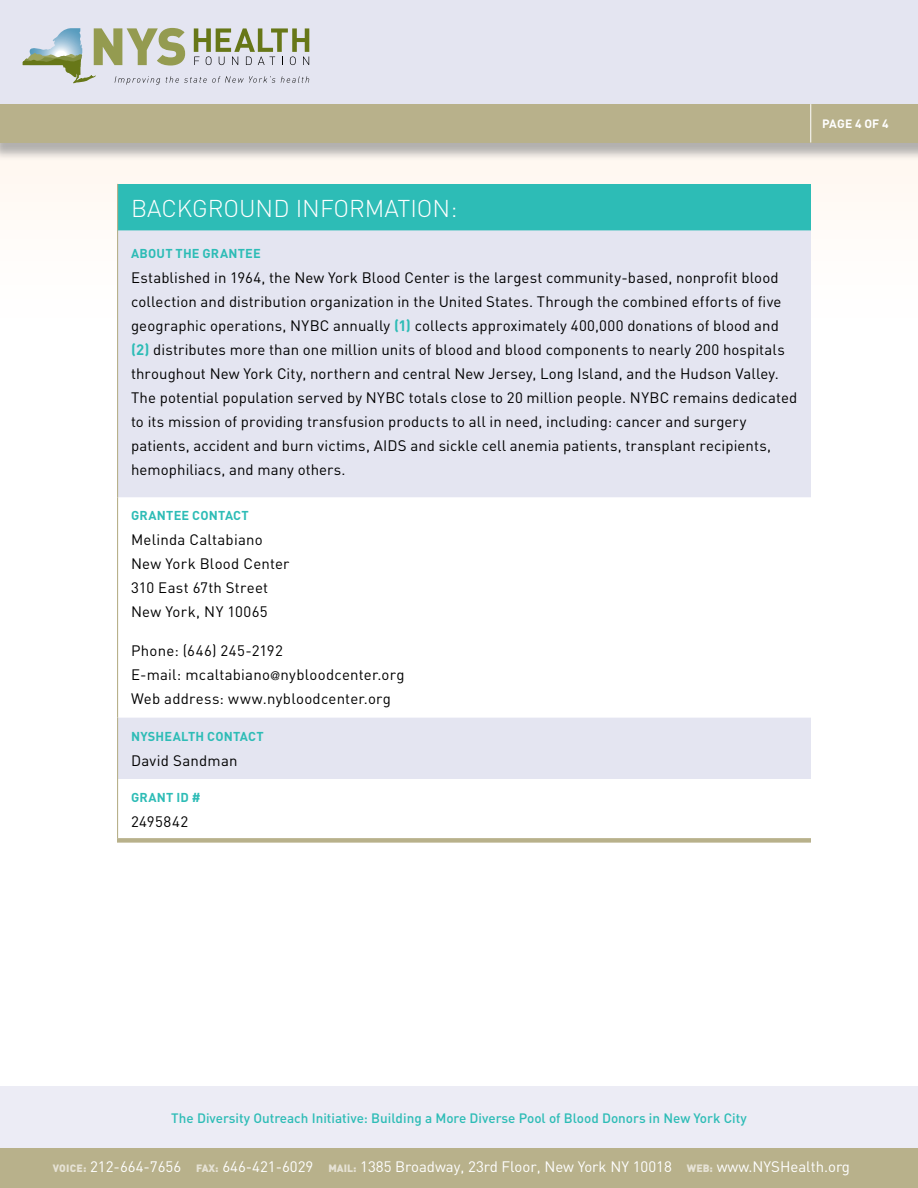
<style>
.page{position:relative;width:918px;height:1188px;background:#fff}
.page>*{position:absolute;margin:0;border:0;box-sizing:border-box;transform-origin:0 0}
.t1{font:300 24px "DIN";color:#fff}
.t2{font:15px/24px "DIN";letter-spacing:.005em;color:#000}
.t3{font:15px "DIN";color:#fff}
.t4{font:15px "DIN";letter-spacing:.025em;color:#000}
.t5{font:500 13.5px "DIN";color:#2dbcb6}
.t6{font:700 12.75px "DIN";letter-spacing:.02em;color:#2dbcb6}
.t7{font:700 12px "DIN";color:#fff}
.s1{font-weight:700;color:#2dbcb6}
.s2{font-family:"Helvetica Neue";font-size:12px}
.s3{font-weight:900;font-size:10.5px;color:#e6e2d5}
</style>
<div class="page">
<div style="left:0;top:0;width:918px;height:106px;background:#e4e5f1"></div>
<div style="left:0;top:142px;width:918px;height:224px;background:#fff8f1"></div>
<div style="left:0;top:1086px;width:918px;height:102px;background:#ececf5"></div>
<div style="left:118px;top:184px;width:693px;height:46px;background:#2dbcb6"></div>
<svg style="left:118px;top:230px;width:693px;height:549px;fill:#e4e5f1"></svg>
<hr style="left:117px;top:184px;width:1px;height:46px;background:#b8b18b">
<hr style="left:117px;top:230px;width:1px;height:267px;background:#b8b18b">
<hr style="left:117px;top:497px;width:1px;height:221px;background:#b8b18b">
<hr style="left:117px;top:718px;width:1px;height:61px;background:#b8b18b">
<hr style="left:117px;top:779px;width:1px;height:59px;background:#b8b18b">
<div style="left:117px;top:838px;width:694px;height:5px;background:#b8b18b"></div>
<div style="left:0;top:106px;width:918px;height:55px;background:#999;opacity:.75"></div>
<div style="left:0;top:104px;width:918px;height:38px;background:#b8b18b"></div>
<hr style="left:810px;top:104px;width:1px;height:39px;background:#fff">
<div style="left:0;top:1148px;width:918px;height:40px;background:#b8b18b"></div>
<svg style="left:23px;top:28px;width:286px;height:57px"></svg>
<p class="t7" style="left:822px;top:116px;width:68px">PAGE 4 OF 4</p>
<h1 class="t1" style="left:131px;top:192px;width:328px">BACKGROUND INFORMATION:</h1>
<p class="t6" style="left:131px;top:245px;width:26px">ABOUT</p>
<p class="t6" style="left:176px;top:245px;width:54px">THE GRANT</p>
<p class="t6" style="left:245px;top:245px;width:17px">EE</p>
<p class="t2" style="left:131px;top:266px;width:668px">Established in 1964, the New York Blood Center is the largest community-based, nonprofit blood collection and distribution organization in the United States. Through the combined efforts of five geographic operations, NYBC annually <span class="s1">(1)</span> collects approximately 400,000 donations of blood and <span class="s1">(2)</span> distributes more than one million units of blood and blood components to nearly 200 hospitals throughout New York City, northern and central New Jersey, Long Island, and the Hudson Valley.<br>The potential population served by NYBC totals close to 20 million people. NYBC remains dedicated to its mission of providing transfusion products to all in need, including: cancer and surgery patients, accident and burn victims, AIDS and sickle cell anemia patients, transplant recipients, hemophiliacs, and many others.</p>
<p class="t6" style="left:131px;top:507px;width:27px">GRANT</p>
<p class="t6" style="left:174px;top:507px;width:36px">EE CONTA</p>
<p class="t6" style="left:233px;top:507px;width:16px">CT</p>
<p class="t2" style="left:131px;top:528px;width:160px">Melinda Caltabiano<br>New York Blood Center<br>310 East 67th Street<br>New York, NY 10065</p>
<p class="t2" style="left:131px;top:639px;width:275px">Phone: (646) 245-2192<br>E-mail: mcaltabiano<span class="s2">@</span>nybloodcenter.org<br>Web address: www.nybloodcenter.org</p>
<p class="t6" style="left:131px;top:728px;width:134px">NYSHEALTH CONTACT</p>
<p class="t2" style="left:131px;top:748px;width:108px">David Sandman</p>
<p class="t6" style="left:131px;top:789px;width:27px">GRANT</p>
<p class="t6" style="left:176px;top:789px;width:26px">ID #</p>
<p class="t4" style="left:131px;top:813px;width:59px">2495842</p>
<p class="t5" style="left:171px;top:1109px;width:577px">The Diversity Outreach Initiative: Building a More Diverse Pool of Blood Donors in New York City</p>
<p class="t3" style="left:53px;top:1158px;width:799px"><span class="s3">VOICE:</span> 212-664-7656 <span class="s3">FAX:</span> 646-421-6029 <span class="s3">MAIL:</span> 1385 Broadway, 23rd Floor, New York NY 10018 <span class="s3">WEB:</span> www.NYSHealth.org</p>
</div>
